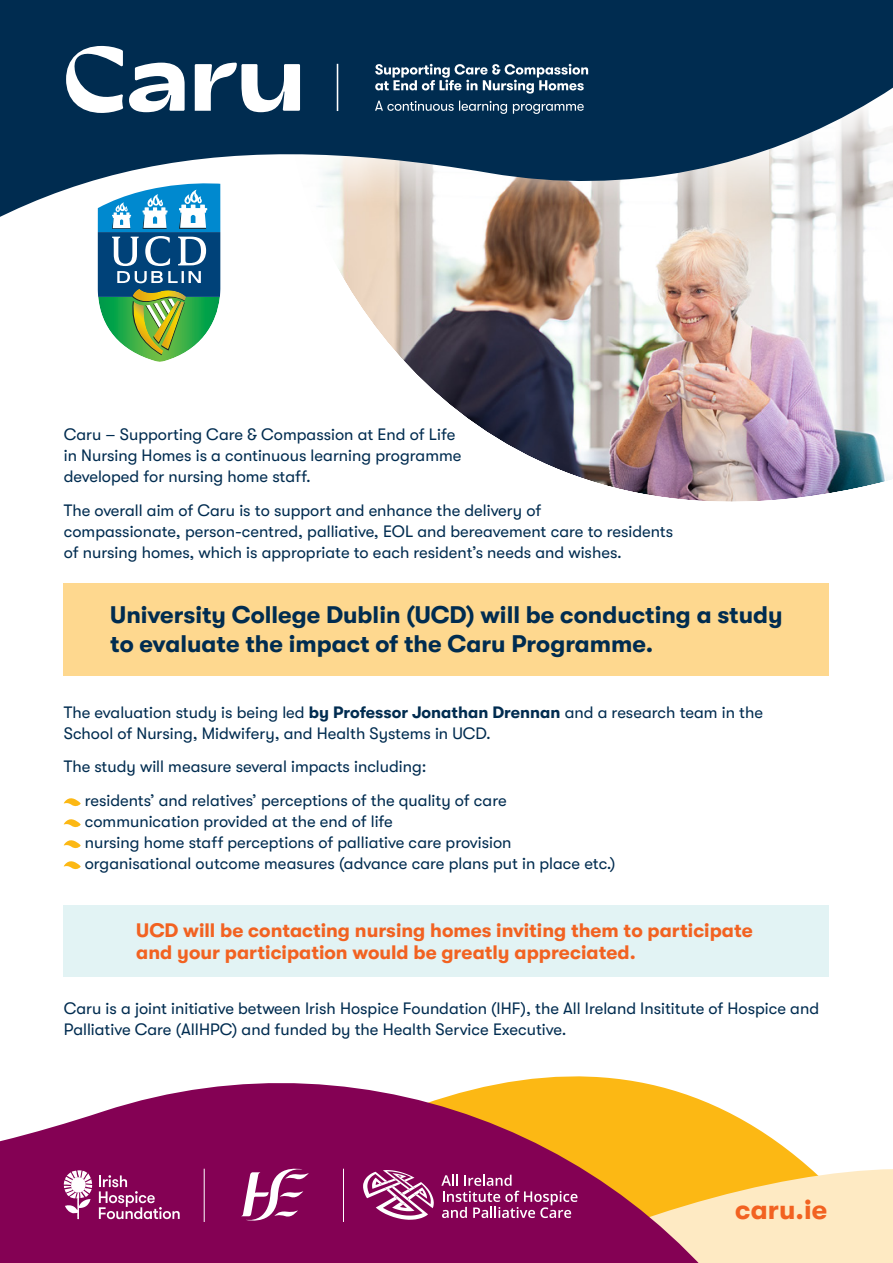
<style>
.page{position:relative;width:893px;height:1263px;background:#fff}
.page>*{position:absolute;margin:0;border:0;box-sizing:border-box;transform-origin:0 0}
.t1{font:700 27.45px "GT Walsheim Pro";color:#f26221}
.t2{font:700 24px/28.5px "GT Walsheim Pro";color:#002c50}
.t3{font:700 19.5px/22.5px "GT Walsheim Pro";color:#f26221}
.t4{font:16.5px/21px "GT Walsheim Pro";color:#002c50}
.s1{font-weight:700}
</style>
<div class="page">
<img style="left:375px;top:326px;width:518px;height:176px">
<div style="left:64px;top:583px;width:765px;height:92px;background:#fed88f"></div>
<svg style="left:63px;top:798px;width:18px;height:9px"></svg>
<svg style="left:63px;top:819px;width:18px;height:9px"></svg>
<svg style="left:63px;top:840px;width:18px;height:9px"></svg>
<svg style="left:63px;top:861px;width:18px;height:9px"></svg>
<svg style="left:107px;top:326px;width:104px;height:36px"></svg>
<div style="left:809px;top:1167px;width:84px;height:96px;background:#feeac3"></div>
<svg style="left:0;top:1076px;width:809px;height:187px;background:#b65a66"></svg>
<div style="left:64px;top:906px;width:765px;height:71px;background:#e2f3f4"></div>
<svg style="left:0;top:0;width:893px;height:326px"></svg>
<svg style="left:66px;top:46px;width:522px;height:68px"></svg>
<div style="left:0;top:0;width:9px;height:103px;background:#002c50"></div>
<svg style="left:99px;top:1175px;width:81px;height:44px;background:#9c3476"></svg>
<svg style="left:64px;top:1170px;width:28px;height:49px"></svg>
<svg style="left:241px;top:1169px;width:68px;height:53px"></svg>
<svg style="left:363px;top:1170px;width:71px;height:50px"></svg>
<svg style="left:441px;top:1175px;width:136px;height:43px;background:#9d3677"></svg>
<hr style="left:204px;top:1169px;width:1px;height:53px;background:#fff">
<hr style="left:343px;top:1169px;width:1px;height:53px;background:#fff">
<p class="t4" style="left:64px;top:425px;width:399px">Caru – Supporting Care &amp; Compassion at End of Life in Nursing Homes is a continuous learning programme developed for nursing home staff.</p>
<p class="t4" style="left:64px;top:501px;width:611px">The overall aim of Caru is to support and enhance the delivery of<br>compassionate, person-centred, palliative, EOL and bereavement care to residents of nursing homes, which is appropriate to each resident’s needs and wishes.</p>
<h2 class="t2" style="left:110px;top:603px;width:674px">University College Dublin (UCD) will be conducting a study to evaluate the impact of the Caru Programme.</h2>
<p class="t4" style="left:64px;top:703px;width:701px">The evaluation study is being led <span class="s1">by Professor Jonathan Drennan</span> and a research team in the<br>School of Nursing, Midwifery, and Health Systems in UCD.</p>
<p class="t4" style="left:85px;top:751px;width:423px;line-height:33.8px;text-indent:-21px">The study will measure several impacts including:<br>residents’ and relatives’ perceptions of the quality of care</p>
<p class="t4" style="left:85px;top:812px;width:532px">communication provided at the end of life<br>nursing home staff perceptions of palliative care provision organisational outcome measures (advance care plans put in place etc.)</p>
<p class="t3" style="left:136px;top:920px;width:618px">UCD will be contacting nursing homes inviting them to participate and your participation would be greatly appreciated.</p>
<p class="t4" style="left:64px;top:998px;width:757px">Caru is a joint initiative between Irish Hospice Foundation (IHF), the All Ireland Insititute of Hospice and<br>Palliative Care (AIIHPC) and funded by the Health Service Executive.</p>
<h1 class="t1" style="left:735px;top:1198px;width:93px">caru.ie</h1>
</div>
